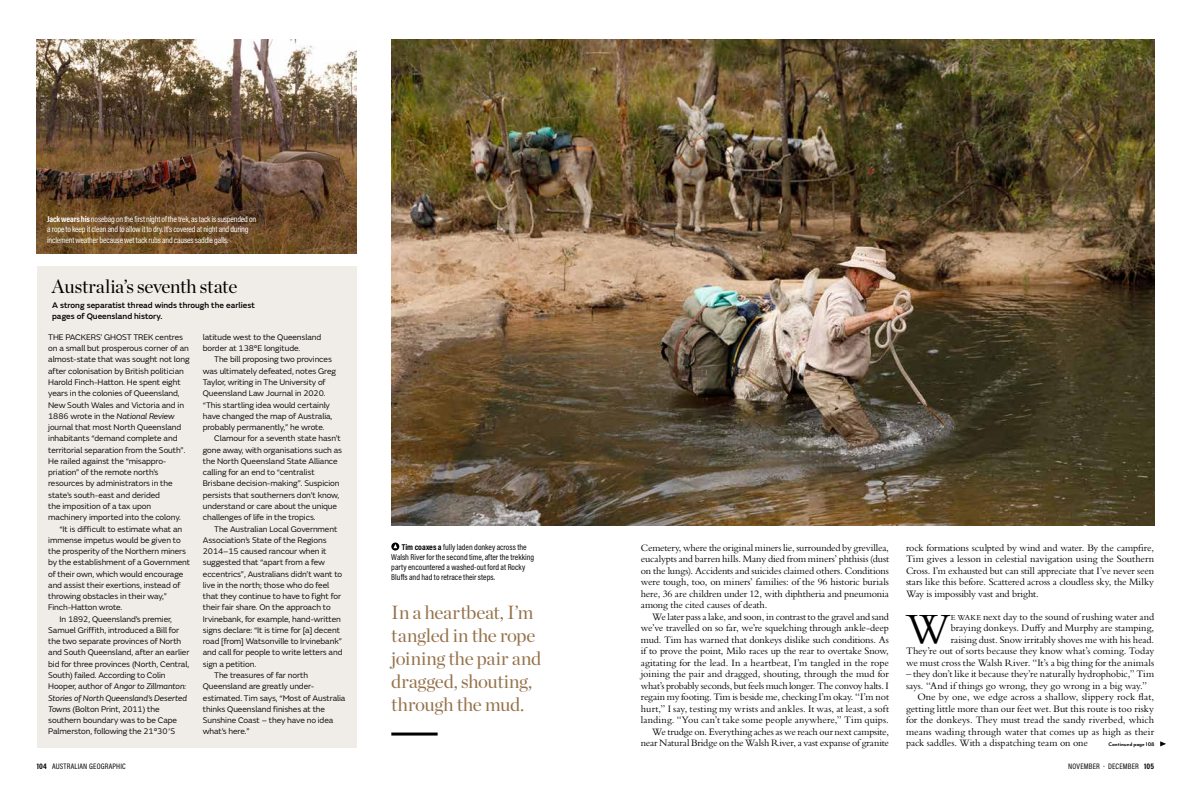
<style>
.page{position:relative;width:1191px;height:789px;background:#fff}
.page>*{position:absolute;margin:0;border:0;box-sizing:border-box;transform-origin:0 0}
.t1{font:45px "Bembo Std";color:#000}
.t2{font:19px/23px "Chronicle Display";letter-spacing:-.01em;color:#95724a}
.t3{font:19px "Chronicle Display";letter-spacing:-.01em;color:#000}
.t4{font:10.2px/11.5px "Bembo Std";letter-spacing:-.005em;color:#000;text-align:justify}
.t5{font:8.5px/11.3px "FS Emeric";letter-spacing:-.01em;color:#000}
.t6{font:8.5px/10.3px "Acumin Pro Cond";letter-spacing:-.02em;color:#fff}
.t7{font:8.5px/10.3px "Acumin Pro Cond";color:#000}
.t8{font:500 8.5px/11.3px "FS Emeric";color:#000}
.t9{font:italic 8.5px "FS Emeric";letter-spacing:-.01em;color:#000}
.t10{font:8px "Acumin Pro Cond";letter-spacing:.02em;color:#000}
.t11{font:700 6px "Mr Eaves Mod OT";color:#000}
.s1{font-weight:700}
.s2{font-style:italic}
.s3{font-style:normal}
.s4{font-size:8px}
</style>
<div class="page">
<img style="left:37px;top:40px;width:320px;height:213px">
<div style="left:37px;top:266px;width:320px;height:481px;background:#f0ece7"></div>
<hr style="left:391px;top:732px;width:46px;height:3px;background:#000">
<svg style="left:391px;top:542px;width:8px;height:8px"></svg>
<svg style="left:1160px;top:741px;width:6px;height:5px"></svg>
<img style="left:391px;top:40px;width:763px;height:485px">
<p class="t6" style="left:47px;top:214px;width:210px"><span class="s1">Jack wears his</span> nosebag on the first night of the trek, as tack is suspended on a rope to keep it clean and to allow it to dry. It’s covered at night and during inclement weather because wet tack rubs and causes saddle galls.</p>
<h2 class="t3" style="left:52px;top:271px;width:187px">Australia’s seventh state</h2>
<p class="t8" style="left:52px;top:299px;width:204px">A strong separatist thread winds through the earliest pages of Queensland history.</p>
<p class="t5" style="left:48px;top:331px;width:143px">THE PACKERS’ GHOST TREK centres on a small but prosperous corner of an almost-state that was sought not long after colonisation by British politician Harold Finch-Hatton. He spent eight years in the colonies of Queensland, New South Wales and Victoria and in 1886 wrote in the <span class="s2">National Review </span>journal that most North Queensland inhabitants “demand complete and territorial separation from the South”.<br>He railed against the “misappro&shy;priation” of the remote north’s resources by administrators in the state’s south-east and derided<br>the imposition of a tax upon machinery imported into the colony.</p>
<p class="t5" style="left:60px;top:522px;width:124px">“It is difficult to estimate what an</p>
<p class="t5" style="left:48px;top:533px;width:134px">immense impetus would be given to</p>
<p class="t5" style="left:48px;top:544px;width:139px">the prosperity of the Northern miners</p>
<p class="t5" style="left:48px;top:556px;width:143px">by the establishment of a Government</p>
<p class="t5" style="left:48px;top:567px;width:137px">of their own, which would encourage</p>
<p class="t5" style="left:48px;top:578px;width:134px">and assist their exertions, instead of</p>
<p class="t5" style="left:48px;top:589px;width:120px">throwing obstacles in their way,”</p>
<p class="t5" style="left:48px;top:601px;width:76px">Finch-Hatton wrote.</p>
<p class="t5" style="left:60px;top:612px;width:114px">In 1892, Queensland’s premier,</p>
<p class="t5" style="left:48px;top:623px;width:132px">Samuel Griffith, introduced a Bill for</p>
<p class="t5" style="left:48px;top:634px;width:135px">the two separate provinces of North</p>
<p class="t5" style="left:48px;top:646px;width:143px">and South Queensland, after an earlier</p>
<p class="t5" style="left:48px;top:657px;width:142px">bid for three provinces (North, Central,</p>
<p class="t5" style="left:48px;top:668px;width:119px">South) failed. According to Colin</p>
<p class="t9" style="left:48px;top:680px;width:139px"><span class="s3">Hooper, author of</span> Angor to Zillmanton:</p>
<p class="t9" style="left:48px;top:691px;width:140px">Stories of North Queensland’s Deserted</p>
<p class="t5" style="left:48px;top:702px;width:113px"><span class="s2">Towns</span> (Bolton Print, 2011) the</p>
<p class="t5" style="left:48px;top:713px;width:130px">southern boundary was to be Cape</p>
<p class="t5" style="left:48px;top:725px;width:129px">Palmerston, following the 21°30<span class="s2">'</span>S</p>
<p class="t5" style="left:203px;top:331px;width:120px">latitude west to the Queensland border at 138°E longitude.</p>
<p class="t5" style="left:203px;top:353px;width:135px;text-indent:11px">The bill proposing two provinces was ultimately defeated, notes Greg Taylor, writing in The University of Queensland Law Journal in 2020. “This startling idea would certainly have changed the map of Australia, probably permanently,” he wrote.</p>
<p class="t5" style="left:203px;top:432px;width:141px;text-indent:11px">Clamour for a seventh state hasn’t gone away, with organisations such as the North Queensland State Alliance calling for an end to “centralist Brisbane decision-making”. Suspicion persists that southerners don’t know, understand or care about the unique challenges of life in the tropics.</p>
<p class="t5" style="left:214px;top:522px;width:125px">The Australian Local Government</p>
<p class="t5" style="left:203px;top:533px;width:125px">Association’s State of the Regions</p>
<p class="t5" style="left:203px;top:544px;width:125px">2014–15 caused rancour when it</p>
<p class="t5" style="left:203px;top:556px;width:124px">suggested that “apart from a few</p>
<p class="t5" style="left:203px;top:567px;width:141px">eccentrics”, Australians didn’t want to</p>
<p class="t5" style="left:203px;top:578px;width:128px">live in the north; those who do feel</p>
<p class="t5" style="left:203px;top:589px;width:140px">that they continue to have to fight for</p>
<p class="t5" style="left:203px;top:601px;width:129px">their fair share. On the approach to</p>
<p class="t5" style="left:203px;top:612px;width:139px">Irvinebank, for example, hand-written</p>
<p class="t5" style="left:203px;top:623px;width:139px">signs declare: “It is time for [a] decent</p>
<p class="t5" style="left:203px;top:634px;width:141px">road [from] Watsonville to Irvinebank”</p>
<p class="t5" style="left:203px;top:646px;width:141px">and call for people to write letters and</p>
<p class="t5" style="left:203px;top:657px;width:55px">sign a petition.</p>
<p class="t5" style="left:214px;top:668px;width:95px">The treasures of far north</p>
<p class="t5" style="left:203px;top:680px;width:113px">Queensland are greatly under-</p>
<p class="t5" style="left:203px;top:691px;width:144px">estimated. Tim says, “Most of Australia</p>
<p class="t5" style="left:203px;top:702px;width:124px">thinks Queensland finishes at the</p>
<p class="t5" style="left:203px;top:713px;width:132px">Sunshine Coast – they have no idea</p>
<p class="t5" style="left:203px;top:725px;width:48px">what’s here.”</p>
<p class="t7" style="left:391px;top:541px;width:144px;text-indent:10px"><span class="s1">Tim coaxes a</span> fully laden donkey across the Walsh River for the second time, after the trekking party encountered a washed-out ford at Rocky Bluffs and had to retrace their steps.</p>
<h2 class="t2" style="left:391px;top:598px;width:151px">In a heartbeat, I’m tangled in the rope joining the pair and dragged, shouting, through the mud.</h2>
<p class="t4" style="left:641px;top:541px;width:250px">Cemetery, where the original miners lie, surrounded by grevillea, eucalypts and barren hills. Many died from miners’ phthisis (dust on the lungs). Accidents and suicides claimed others. Conditions were tough, too, on miners’ families: of the 96 historic burials here, 36 are children under 12, with diphtheria and pneumonia among the cited causes of death.</p>
<p class="t4" style="left:641px;top:610px;width:250px;text-align:right">We later pass a lake, and soon, in contrast to the gravel and sand we’ve travelled on so far, we’re squelching through ankle-deep mud. Tim has warned that donkeys dislike such conditions. As if to prove the point, Milo races up the rear to overtake Snow, agitating for the lead. In a heartbeat, I’m tangled in the rope joining the pair and dragged, shouting, through the mud for what’s probably seconds, but feels much longer. The convoy halts. I regain my footing. Tim is beside me, checking I’m okay. “I’m not hurt,” I say, testing my wrists and ankles. It was, at least, a soft landing. “You can’t take some people anywhere,” Tim quips.<br>We trudge on. Everything aches as we reach our next campsite, near Natural Bridge on the Walsh River, a vast expanse of granite</p>
<p class="t4" style="left:906px;top:541px;width:250px">rock formations sculpted by wind and water. By the campfire, Tim gives a lesson in celestial navigation using the Southern Cross. I’m exhausted but can still appreciate that I’ve never seen stars like this before. Scattered across a cloudless sky, the Milky Way is impossibly vast and bright.</p>
<h1 class="t1" style="left:906px;top:602px;width:46px">W</h1>
<p class="t4" style="left:906px;top:610px;width:250px;text-align:right"><span class="s4">E WAKE</span> next day to the sound of rushing water and<br>braying donkeys. Duffy and Murphy are stamping,<br>raising dust. Snow irritably shoves me with his head.<br>They’re out of sorts because they know what’s coming. Today we must cross the Walsh River. “It’s a big thing for the animals</p>
<p class="t4" style="left:906px;top:667px;width:250px">– they don’t like it because they’re naturally hydrophobic,” Tim</p>
<p class="t4" style="left:906px;top:679px;width:242px">says. “And if things go wrong, they go wrong in a big way.”</p>
<p class="t4" style="left:917px;top:690px;width:238px">One by one, we edge across a shallow, slippery rock flat,</p>
<p class="t4" style="left:906px;top:702px;width:250px">getting little more than our feet wet. But this route is too risky</p>
<p class="t4" style="left:906px;top:713px;width:250px">for the donkeys. They must tread the sandy riverbed, which</p>
<p class="t4" style="left:906px;top:725px;width:250px">means wading through water that comes up as high as their</p>
<p class="t4" style="left:906px;top:736px;width:183px">pack saddles. With a dispatching team on one</p>
<p class="t11" style="left:1108px;top:740px;width:48px">Continued page 108</p>
<p class="t10" style="left:37px;top:760px;width:90px"><span class="s1">104</span> AUSTRALIAN GEOGRAPHIC</p>
<p class="t10" style="left:1068px;top:760px;width:87px">NOVEMBER . DECEMBER <span class="s1">105</span></p>
</div>
